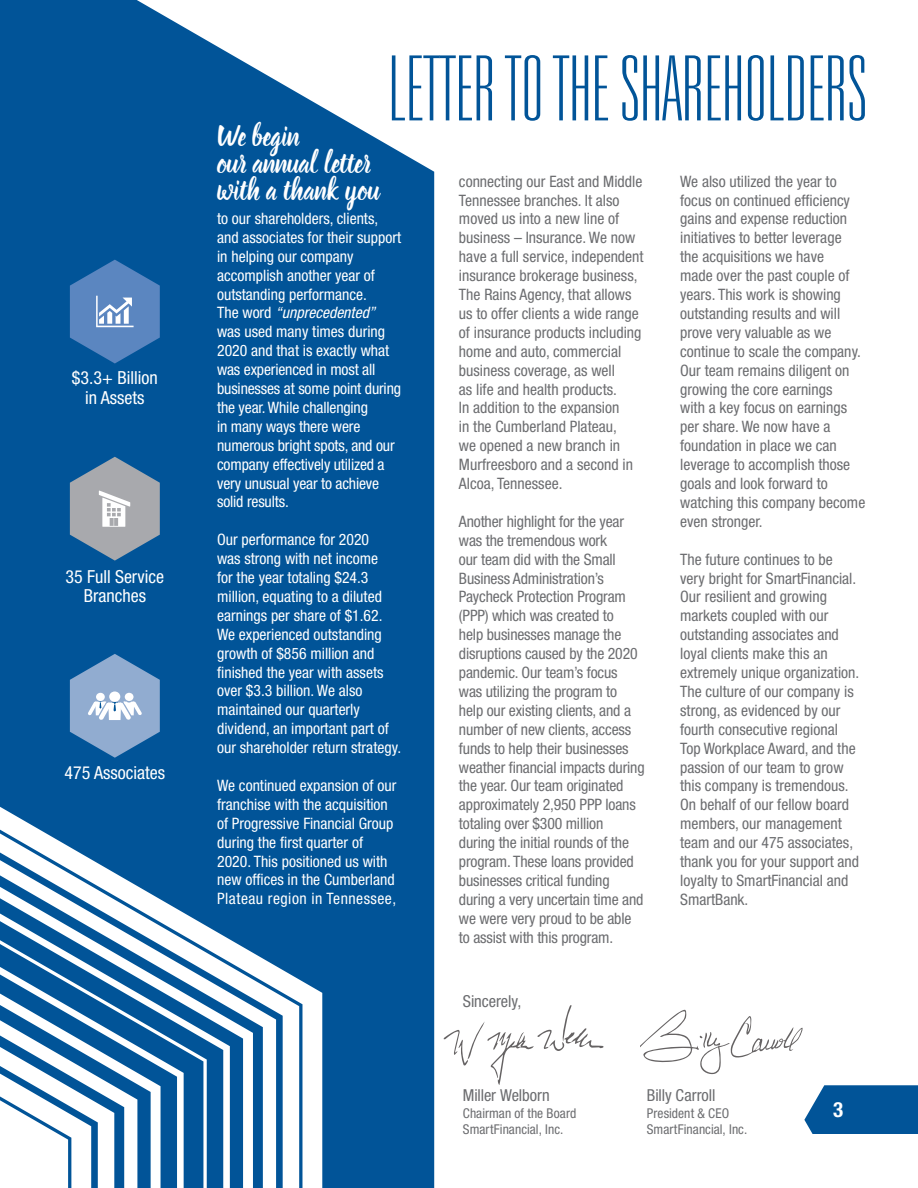
<style>
.page{position:relative;width:918px;height:1188px;background:#fff}
.page>*{position:absolute;margin:0;border:0;box-sizing:border-box;transform-origin:0 0}
.t1{font:100 ultra-condensed 90px "Univers";letter-spacing:.01em;color:#015498}
.t2{font:30px/27px "beloved";color:#fff}
.t3{font:700 condensed 21px "Helvetica Neue LT Std";color:#fff}
.t4{font:condensed 18px/19.5px "Helvetica Neue LT Std";color:#fff;text-align:center}
.t5{font:condensed 16.5px "Helvetica Neue LT Std";letter-spacing:-.005em;color:#6c6d70}
.t6{font:condensed 15.75px/18.9px "Helvetica Neue LT Std";color:#6c6d70}
.t7{font:condensed 15.75px/18.9px "Helvetica Neue LT Std";color:#fff}
.t8{font:condensed 13.5px/16.2px "Helvetica Neue LT Std";letter-spacing:.005em;color:#6c6d70}
.s1{font-style:italic}
</style>
<div class="page">
<svg style="left:641px;top:1010px;width:162px;height:65px"></svg>
<svg style="left:443px;top:1005px;width:161px;height:80px"></svg>
<div style="left:0;top:0;width:434px;height:1188px;background:#015498"></div>
<svg style="left:0;top:807px;width:322px;height:381px;fill:#015498"></svg>
<svg style="left:70px;top:260px;width:90px;height:103px;background:#4d7fb9"></svg>
<svg style="left:70px;top:457px;width:90px;height:104px;background:#8398ac"></svg>
<svg style="left:70px;top:654px;width:90px;height:104px;background:#749bc5"></svg>
<div style="left:109px;top:691px;width:11px;height:11px;background:#fff;border-radius:50%"></div>
<svg style="left:804px;top:1085px;width:114px;height:49px;background:#1561a0"></svg>
<p class="t4" style="left:72px;top:368px;width:87px">$3.3+ Billion in Assets</p>
<p class="t4" style="left:65px;top:567px;width:100px">35 Full Service<br>Branches</p>
<p class="t4" style="left:64px;top:763px;width:102px">475 Associates</p>
<h1 class="t1" style="left:389px;top:43px;width:479px">LETTER TO THE SHAREHOLDERS</h1>
<h2 class="t2" style="left:217px;top:125px;width:164px">We begin<br>our annual letter with a thank you</h2>
<p class="t7" style="left:217px;top:209px;width:186px">to our shareholders, clients, and associates for their support in helping our company accomplish another year of outstanding performance.<br>The word <span class="s1">“unprecedented” </span>was used many times during<br>2020 and that is exactly what was experienced in most all businesses at some point during the year. While challenging<br>in many ways there were numerous bright spots, and our company effectively utilized a very unusual year to achieve solid results.</p>
<p class="t7" style="left:217px;top:530px;width:186px">Our performance for 2020<br>was strong with net income<br>for the year totaling $24.3 million, equating to a diluted earnings per share of $1.62.<br>We experienced outstanding growth of $856 million and finished the year with assets over $3.3 billion. We also maintained our quarterly dividend, an important part of our shareholder return strategy.</p>
<p class="t7" style="left:217px;top:776px;width:181px">We continued expansion of our franchise with the acquisition of Progressive Financial Group during the first quarter of<br>2020. This positioned us with new offices in the Cumberland<br>Plateau region in Tennessee,</p>
<p class="t6" style="left:459px;top:172px;width:186px">connecting our East and Middle<br>Tennessee branches. It also moved us into a new line of business – Insurance. We now have a full service, independent insurance brokerage business,<br>The Rains Agency, that allows us to offer clients a wide range of insurance products including home and auto, commercial business coverage, as well<br>as life and health products.<br>In addition to the expansion<br>in the Cumberland Plateau,<br>we opened a new branch in<br>Murfreesboro and a second in<br>Alcoa, Tennessee.</p>
<p class="t6" style="left:459px;top:512px;width:187px">Another highlight for the year was the tremendous work<br>our team did with the Small<br>Business Administration’s<br>Paycheck Protection Program (PPP) which was created to<br>help businesses manage the disruptions caused by the 2020 pandemic. Our team’s focus was utilizing the program to help our existing clients, and a number of new clients, access funds to help their businesses weather financial impacts during the year. Our team originated approximately 2,950 PPP loans totaling over $300 million<br>during the initial rounds of the program. These loans provided businesses critical funding during a very uncertain time and we were very proud to be able to assist with this program.</p>
<p class="t6" style="left:680px;top:172px;width:187px">We also utilized the year to focus on continued efficiency gains and expense reduction initiatives to better leverage<br>the acquisitions we have<br>made over the past couple of years. This work is showing outstanding results and will prove very valuable as we continue to scale the company.<br>Our team remains diligent on growing the core earnings<br>with a key focus on earnings per share. We now have a foundation in place we can leverage to accomplish those goals and look forward to watching this company become even stronger.</p>
<p class="t6" style="left:680px;top:550px;width:181px">The future continues to be very bright for SmartFinancial.<br>Our resilient and growing markets coupled with our outstanding associates and loyal clients make this an extremely unique organization.<br>The culture of our company is strong, as evidenced by our fourth consecutive regional<br>Top Workplace Award, and the passion of our team to grow this company is tremendous.<br>On behalf of our fellow board members, our management team and our 475 associates, thank you for your support and loyalty to SmartFinancial and<br>SmartBank.</p>
<p class="t5" style="left:463px;top:992px;width:60px">Sincerely,</p>
<p class="t5" style="left:463px;top:1086px;width:88px">Miller Welborn</p>
<p class="t8" style="left:463px;top:1105px;width:115px">Chairman of the Board<br>SmartFinancial, Inc.</p>
<p class="t5" style="left:647px;top:1086px;width:70px">Billy Carroll</p>
<p class="t8" style="left:647px;top:1105px;width:102px">President &amp; CEO<br>SmartFinancial, Inc.</p>
<h3 class="t3" style="left:833px;top:1097px;width:12px">3</h3>
</div>
